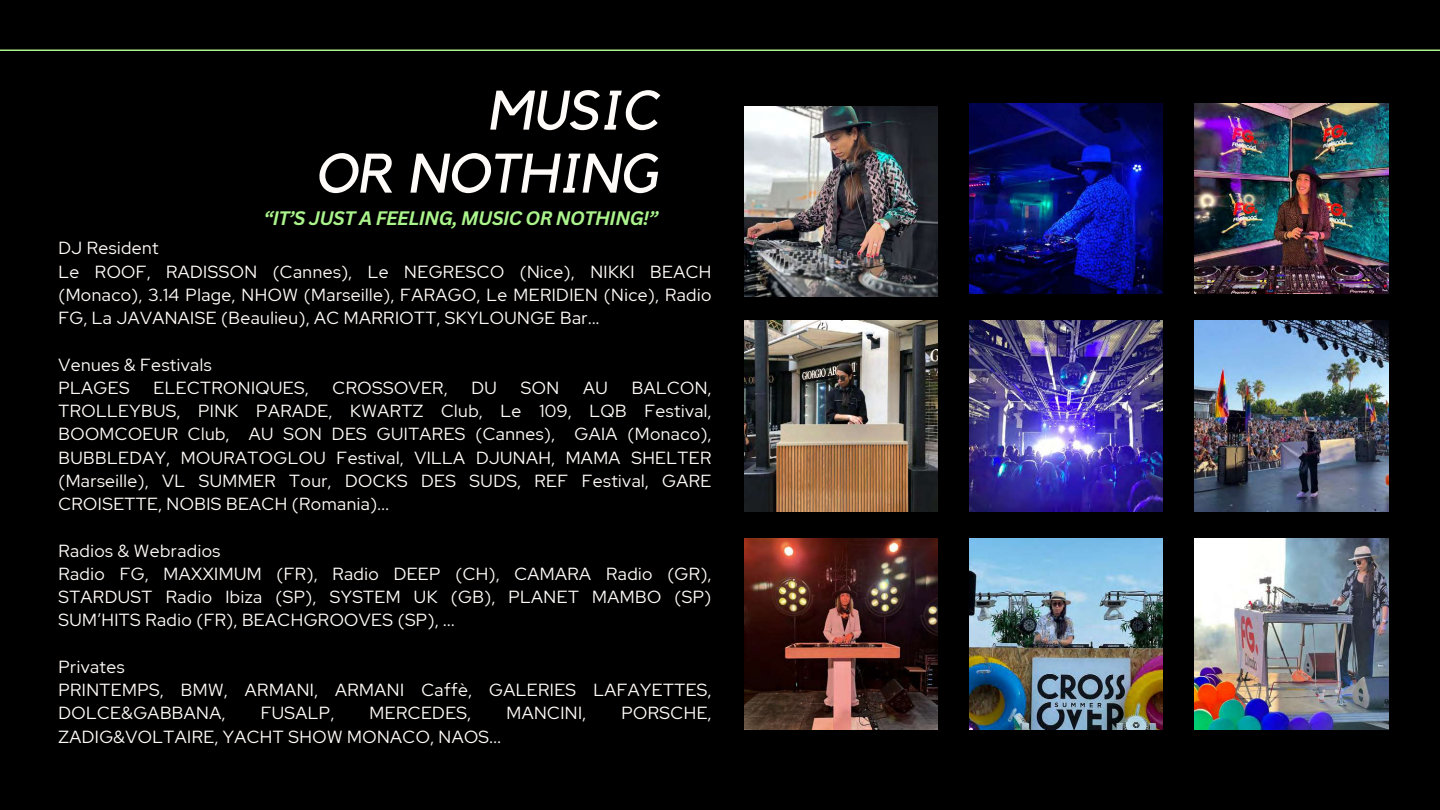
<style>
.page{position:relative;width:1440px;height:810px;background:#000}
.page>*{position:absolute;margin:0;border:0;box-sizing:border-box;transform-origin:0 0}
.t1{font:italic 55px/63px "Kollektif";color:#fffbf8;text-align:right}
.t2{font:italic 700 19px "Canva Sans";letter-spacing:-.025em;color:#abf48c}
.t3{font:17.5px/23.3px "Red Hat Display";letter-spacing:.025em;color:#fffbf8}
</style>
<div class="page">
<img style="left:969px;top:321px;width:194px;height:190px">
<img style="left:969px;top:103px;width:194px;height:191px">
<img style="left:1195px;top:103px;width:193px;height:191px">
<img style="left:1195px;top:321px;width:193px;height:190px">
<img style="left:744px;top:321px;width:194px;height:190px">
<img style="left:744px;top:106px;width:194px;height:191px">
<hr style="left:0;top:50px;width:1440px;height:1px;background:#abf48c">
<img style="left:1195px;top:539px;width:193px;height:190px">
<img style="left:969px;top:539px;width:194px;height:190px">
<img style="left:744px;top:539px;width:194px;height:190px">
<h1 class="t1" style="left:315px;top:81px;width:345px">MUSIC<br>OR NOTHING</h1>
<p class="t2" style="left:264px;top:205px;width:396px">“IT’S JUST A FEELING, MUSIC OR NOTHING!”</p>
<p class="t3" style="left:58px;top:236px;width:655px">DJ Resident<br>Le ROOF, RADISSON (Cannes), Le NEGRESCO (Nice), NIKKI BEACH (Monaco), 3.14 Plage, NHOW (Marseille), FARAGO, Le MERIDIEN (Nice), Radio FG, La JAVANAISE (Beaulieu), AC MARRIOTT, SKYLOUNGE Bar...</p>
<p class="t3" style="left:58px;top:353px;width:155px">Venues &amp; Festivals<br>PLAGES</p>
<p class="t3" style="left:58px;top:376px;width:655px;text-align:justify;text-indent:573px">BALCON, TROLLEYBUS, PINK PARADE, KWARTZ Club, Le 109, LQB Festival, BOOMCOEUR Club, AU SON DES GUITARES (Cannes), GAIA (Monaco), BUBBLEDAY, MOURATOGLOU Festival, VILLA DJUNAH, MAMA SHELTER (Marseille), VL SUMMER Tour, DOCKS DES SUDS, REF Festival, GARE CROISETTE, NOBIS BEACH (Romania)...</p>
<p class="t3" style="left:58px;top:539px;width:655px">Radios &amp; Webradios<br>Radio FG, MAXXIMUM (FR), Radio DEEP (CH), CAMARA Radio (GR), STARDUST Radio Ibiza (SP), SYSTEM UK (GB), PLANET MAMBO (SP)<br>SUM’HITS Radio (FR), BEACHGROOVES (SP), ...</p>
<p class="t3" style="left:58px;top:655px;width:655px">Privates<br>PRINTEMPS, BMW, ARMANI, ARMANI Caffè, GALERIES LAFAYETTES,<br>DOLCE&amp;GABBANA,</p>
<p class="t3" style="left:154px;top:376px;width:157px">ELECTRONIQUES,</p>
<p class="t3" style="left:333px;top:376px;width:116px">CROSSOVER,</p>
<p class="t3" style="left:471px;top:376px;width:27px">DU</p>
<p class="t3" style="left:521px;top:376px;width:40px">SON</p>
<p class="t3" style="left:583px;top:376px;width:26px">AU</p>
<p class="t3" style="left:261px;top:701px;width:75px">FUSALP,</p>
<p class="t3" style="left:370px;top:701px;width:103px">MERCEDES,</p>
<p class="t3" style="left:506px;top:701px;width:81px">MANCINI,</p>
<p class="t3" style="left:621px;top:701px;width:91px">PORSCHE,</p>
<p class="t3" style="left:58px;top:725px;width:444px">ZADIG&amp;VOLTAIRE, YACHT SHOW MONACO, NAOS...</p>
</div>
